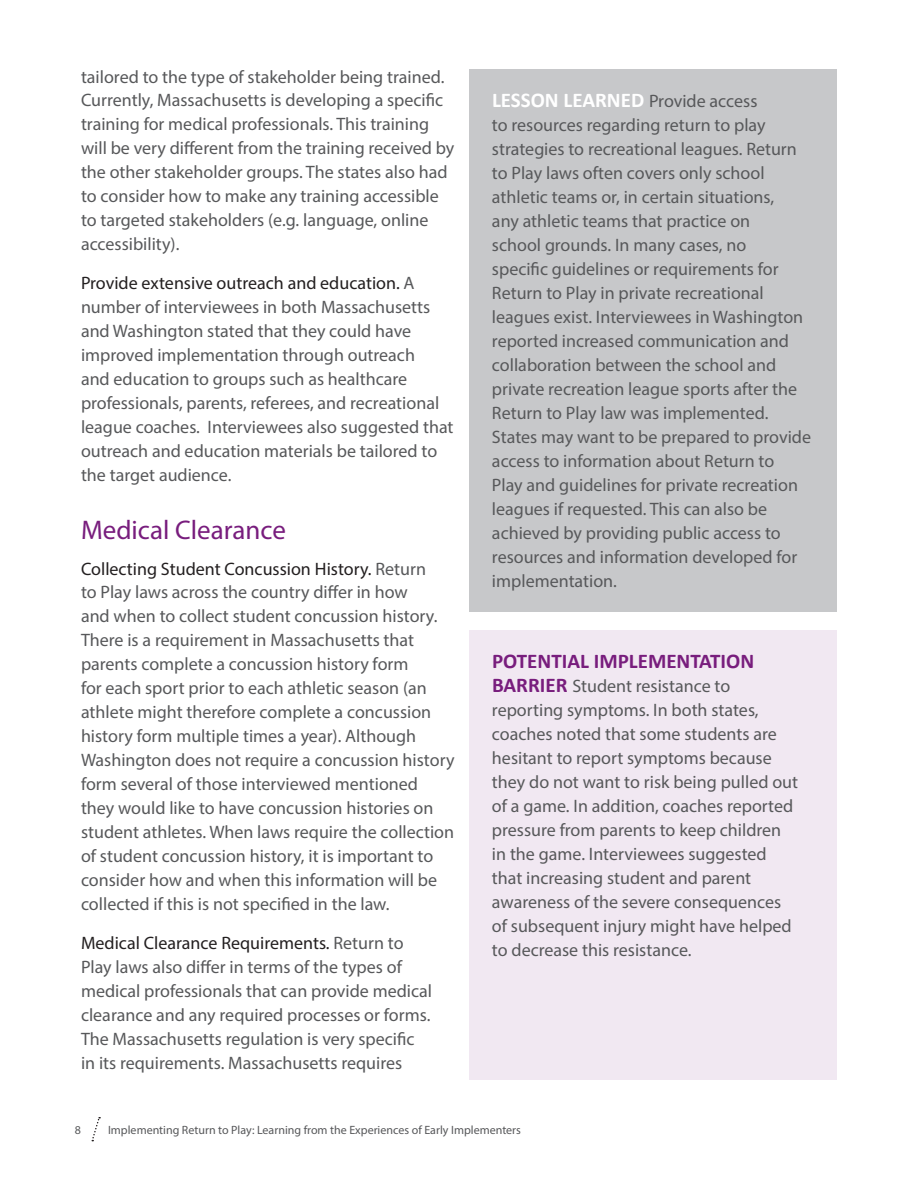
<style>
.page{position:relative;width:918px;height:1188px;background:#fff}
.page>*{position:absolute;margin:0;border:0;box-sizing:border-box;transform-origin:0 0}
.Heading_2{font:27px "Myriad Pro";color:#781d7d}
.t1{font:700 21px "Calibri";color:#fff}
.t2{font:700 21px "Calibri";color:#781d7d}
.t3{font:18px/24px "Myriad Pro";color:#57585a}
.t4{font:12px "Myriad Pro";color:#57585a}
.s1{color:#231f20}
.s2{font-family:"Myriad Pro";font-weight:400;font-size:18px;color:#57585a}
.s3{font-family:"Calibri";font-weight:700;font-size:21px;color:#781d7d}
</style>
<div class="page">
<svg style="left:91px;top:1117px;width:10px;height:24px"></svg>
<div style="left:470px;top:630px;width:367px;height:450px;background:#f1e8f2"></div>
<div style="left:470px;top:69px;width:367px;height:543px;background:#c7c8ca"></div>
<p class="t3" style="left:81px;top:64px;width:375px">tailored to the type of stakeholder being trained.<br>Currently, Massachusetts is developing a specific training for medical professionals. This training will be very different from the training received by the other stakeholder groups. The states also had to consider how to make any training accessible to targeted stakeholders (e.g. language, online accessibility).</p>
<p class="t3" style="left:81px;top:270px;width:374px"><span class="s1">Provide extensive outreach and education.</span> A number of interviewees in both Massachusetts and Washington stated that they could have improved implementation through outreach<br>and education to groups such as healthcare professionals, parents, referees, and recreational league coaches. Interviewees also suggested that outreach and education materials be tailored to the target audience.</p>
<p class="Heading_2" style="left:81px;top:513px;width:206px">Medical Clearance</p>
<p class="t3" style="left:81px;top:556px;width:375px"><span class="s1">Collecting Student Concussion History.</span> Return<br>to Play laws across the country differ in how<br>and when to collect student concussion history.<br>There is a requirement in Massachusetts that parents complete a concussion history form<br>for each sport prior to each athletic season (an athlete might therefore complete a concussion history form multiple times a year). Although Washington does not require a concussion history form several of those interviewed mentioned they would like to have concussion histories on student athletes. When laws require the collection of student concussion history, it is important to consider how and when this information will be collected if this is not specified in the law.</p>
<p class="t3" style="left:81px;top:931px;width:353px"><span class="s1">Medical Clearance Requirements.</span> Return to Play laws also differ in terms of the types of medical professionals that can provide medical clearance and any required processes or forms.<br>The Massachusetts regulation is very specific in its requirements. Massachusetts requires</p>
<p class="t1" style="left:492px;top:87px;width:267px">LESSON LEARNED <span class="s2">Provide access</span></p>
<p class="t3" style="left:492px;top:113px;width:321px">to resources regarding return to play strategies to recreational leagues. Return to Play laws often covers only school athletic teams or, in certain situations,<br>any athletic teams that practice on<br>school grounds. In many cases, no<br>specific guidelines or requirements for Return to Play in private recreational leagues exist. Interviewees in Washington reported increased communication and collaboration between the school and private recreation league sports after the Return to Play law was implemented.<br>States may want to be prepared to provide access to information about Return to<br>Play and guidelines for private recreation leagues if requested. This can also be achieved by providing public access to resources and information developed for implementation.</p>
<p class="t2" style="left:492px;top:648px;width:264px">POTENTIAL IMPLEMENTATION</p>
<p class="t3" style="left:492px;top:674px;width:308px"><span class="s3">BARRIER</span> Student resistance to reporting symptoms. In both states, coaches noted that some students are hesitant to report symptoms because they do not want to risk being pulled out of a game. In addition, coaches reported pressure from parents to keep children in the game. Interviewees suggested that increasing student and parent awareness of the severe consequences of subsequent injury might have helped to decrease this resistance.</p>
<p class="t4" style="left:75px;top:1123px;width:8px">8</p>
<p class="t4" style="left:108px;top:1123px;width:414px">Implementing Return to Play: Learning from the Experiences of Early Implementers</p>
</div>
